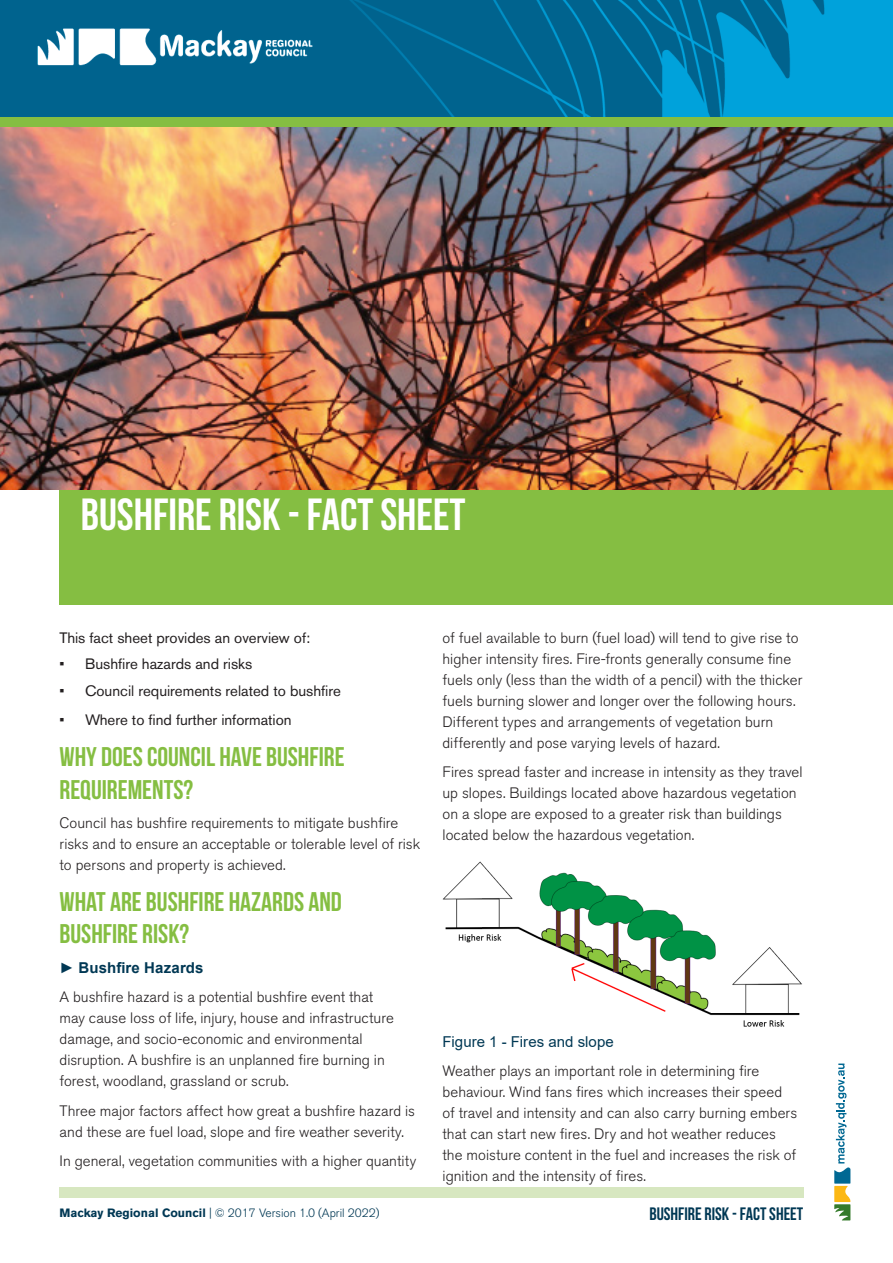
<style>
.page{position:relative;width:893px;height:1263px;background:#fff}
.page>*{position:absolute;margin:0;border:0;box-sizing:border-box;transform-origin:0 0}
.Major_Heading{font:700 45px "Bebas Neue";color:#fff}
.Sub_heading_18pt_gre{font:700 27px/32.4px "Bebas Neue";color:#85be42}
.Major_Heading-2{font:700 18px "Bebas Neue";color:#003854}
.Sub_heading_14pt_blu{font:300 15px/21px "Akzidenz Grotesk BQ";letter-spacing:.005em;color:#231f20}
.Sub_heading_14pt_blu-2{font:15px "Akzidenz Grotesk BQ";color:#231f20}
.Body_copy{font:15px "Arial";color:#003854}
.Body_copy-2{font:700 15px "Arial";letter-spacing:.01em;color:#003854}
.t1{font:300 12px "Akzidenz Grotesk BQ";color:#003854}
.s1{font-weight:400}
.s2{font-weight:700}
</style>
<div class="page">
<img style="left:442px;top:861px;width:360px;height:166px">
<div style="left:60px;top:490px;width:833px;height:115px;background:#85be42"></div>
<img style="left:0;top:127px;width:893px;height:363px">
<div style="left:60px;top:1187px;width:744px;height:10px;background:#d7e7c0"></div>
<svg style="left:834px;top:1063px;width:16px;height:157px"></svg>
<div style="left:0;top:116px;width:893px;height:11px;background:#85be42"></div>
<img style="left:0;top:0;width:893px;height:117px">
<p class="Major_Heading" style="left:81px;top:490px;width:386px">BUSHFIRE RISK - FACT SHEET</p>
<p class="Sub_heading_14pt_blu-2" style="left:60px;top:629px;width:252px">This fact sheet provides an overview of:</p>
<p class="Sub_heading_14pt_blu-2" style="left:60px;top:655px;width:194px">• Bushfire hazards and risks</p>
<p class="Sub_heading_14pt_blu-2" style="left:60px;top:682px;width:283px">• Council requirements related to bushfire</p>
<p class="Sub_heading_14pt_blu-2" style="left:60px;top:711px;width:234px">• Where to find further information</p>
<p class="Sub_heading_18pt_gre" style="left:60px;top:740px;width:287px">WHY DOES COUNCIL HAVE BUSHFIRE<br>REQUIREMENTS?</p>
<p class="Sub_heading_14pt_blu" style="left:60px;top:813px;width:362px">Council has bushfire requirements to mitigate bushfire risks and to ensure an acceptable or tolerable level of risk to persons and property is achieved.</p>
<p class="Sub_heading_18pt_gre" style="left:60px;top:885px;width:284px">WHAT ARE BUSHFIRE HAZARDS AND<br>BUSHFIRE RISK?</p>
<p class="Body_copy-2" style="left:60px;top:957px;width:146px"><span class="s1">►</span> Bushfire Hazards</p>
<p class="Sub_heading_14pt_blu" style="left:60px;top:987px;width:336px">A bushfire hazard is a potential bushfire event that may cause loss of life, injury, house and infrastructure damage, and socio-economic and environmental disruption. A bushfire is an unplanned fire burning in forest, woodland, grassland or scrub.</p>
<p class="Sub_heading_14pt_blu" style="left:60px;top:1100px;width:357px">Three major factors affect how great a bushfire hazard is and these are fuel load, slope and fire weather severity.</p>
<p class="Sub_heading_14pt_blu" style="left:60px;top:1151px;width:358px">In general, vegetation communities with a higher quantity</p>
<p class="t1" style="left:60px;top:1206px;width:321px"><span class="s2">Mackay Regional Council</span> | © 2017 Version 1.0 (April 2022)</p>
<p class="Sub_heading_14pt_blu" style="left:442px;top:627px;width:361px">of fuel available to burn (fuel load) will tend to give rise to higher intensity fires. Fire-fronts generally consume fine fuels only (less than the width of a pencil) with the thicker fuels burning slower and longer over the following hours.<br>Different types and arrangements of vegetation burn differently and pose varying levels of hazard.</p>
<p class="Sub_heading_14pt_blu" style="left:442px;top:762px;width:362px">Fires spread faster and increase in intensity as they travel up slopes. Buildings located above hazardous vegetation on a slope are exposed to a greater risk than buildings located below the hazardous vegetation.</p>
<p class="Body_copy" style="left:442px;top:1031px;width:173px">Figure 1 - Fires and slope</p>
<p class="Sub_heading_14pt_blu" style="left:442px;top:1061px;width:356px">Weather plays an important role in determining fire behaviour. Wind fans fires which increases their speed of travel and intensity and can also carry burning embers that can start new fires. Dry and hot weather reduces the moisture content in the fuel and increases the risk of ignition and the intensity of fires.</p>
<p class="Major_Heading-2" style="left:649px;top:1203px;width:155px">BUSHFIRE RISK - FACT SHEET</p>
</div>
